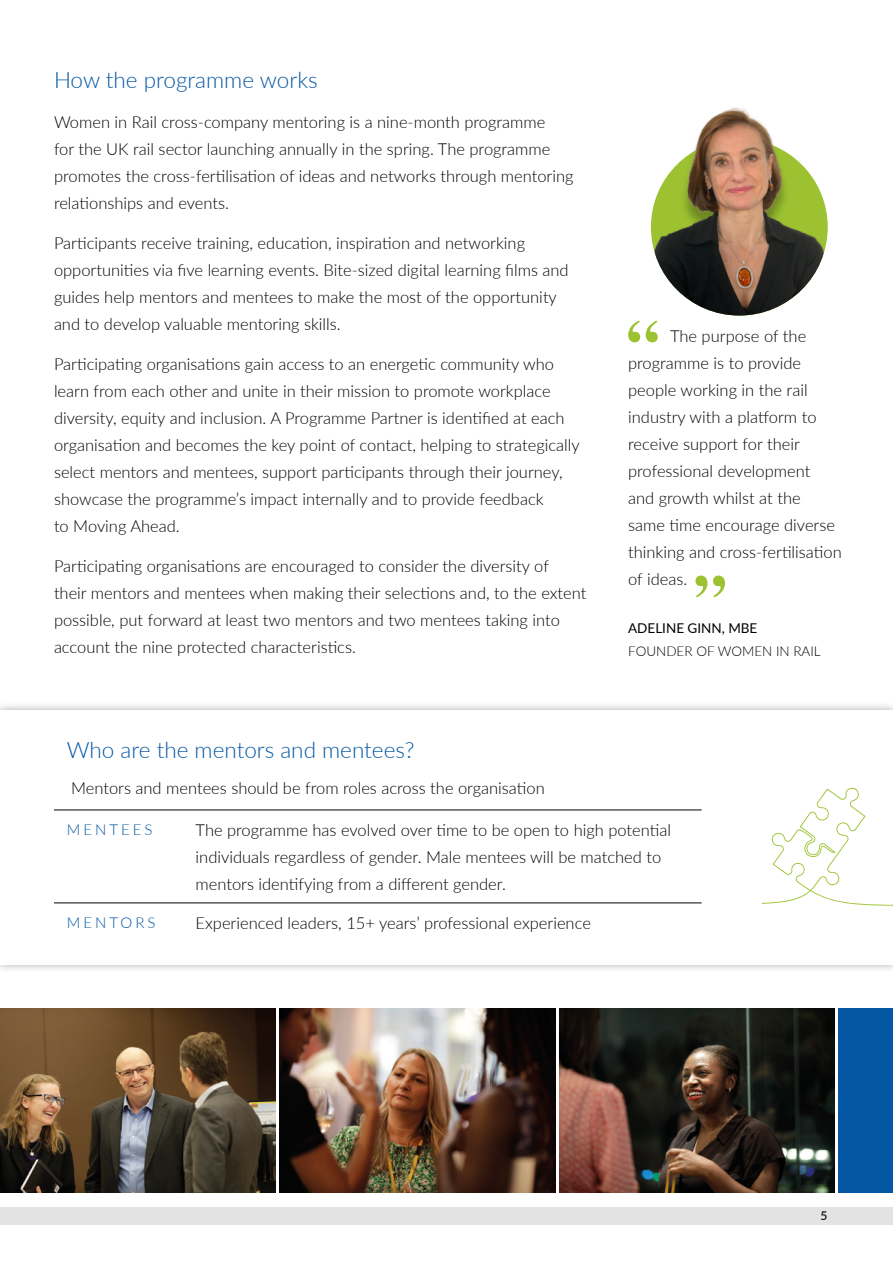
<style>
.page{position:relative;width:893px;height:1263px;background:#fff}
.page>*{position:absolute;margin:0;border:0;box-sizing:border-box;transform-origin:0 0}
.t1{font:300 22.5px "Lato";color:#0557a3}
.t2{font:300 16.5px/27px "Lato";color:#000}
.t3{font:300 15px "Lato";letter-spacing:.2em;color:#0557a3}
.Quote_source{font:300 13.5px/22.5px "Lato";color:#000}
.t4{font:500 12px "Lato";color:#000}
.s1{font-weight:400}
</style>
<div class="page">
<div style="left:839px;top:1008px;width:54px;height:184px;background:#0557a3"></div>
<div style="left:0;top:701px;width:893px;height:272px;background:#000;opacity:.3"></div>
<div style="left:0;top:710px;width:893px;height:255px;background:#fff"></div>
<hr style="left:54px;top:810px;width:129px;height:1px;background:#000">
<hr style="left:183px;top:810px;width:519px;height:1px;background:#000">
<hr style="left:54px;top:903px;width:129px;height:1px;background:#000">
<hr style="left:183px;top:903px;width:519px;height:1px;background:#000">
<svg style="left:763px;top:787px;width:130px;height:119px"></svg>
<img style="left:651px;top:105px;width:177px;height:211px;border-radius:88px">
<svg style="left:628px;top:320px;width:30px;height:22px"></svg>
<svg style="left:695px;top:575px;width:30px;height:22px"></svg>
<img style="left:0;top:1008px;width:275px;height:184px">
<img style="left:280px;top:1008px;width:275px;height:184px">
<img style="left:559px;top:1008px;width:276px;height:184px">
<div style="left:0;top:1208px;width:893px;height:17px;background:#e3e3e3"></div>
<h1 class="t1" style="left:54px;top:65px;width:265px">How the programme works</h1>
<p class="t2" style="left:54px;top:108px;width:521px">Women in Rail cross-company mentoring is a nine-month programme<br>for the UK rail sector launching annually in the spring. The programme promotes the cross-fertilisation of ideas and networks through mentoring relationships and events.</p>
<p class="t2" style="left:54px;top:229px;width:516px">Participants receive training, education, inspiration and networking opportunities via five learning events. Bite-sized digital learning films and guides help mentors and mentees to make the most of the opportunity and to develop valuable mentoring skills.</p>
<p class="t2" style="left:54px;top:350px;width:527px">Participating organisations gain access to an energetic community who learn from each other and unite in their mission to promote workplace diversity, equity and inclusion. A Programme Partner is identified at each organisation and becomes the key point of contact, helping to strategically select mentors and mentees, support participants through their journey, showcase the programme’s impact internally and to provide feedback<br>to Moving Ahead.</p>
<p class="t2" style="left:54px;top:551px;width:534px">Participating organisations are encouraged to consider the diversity of<br>their mentors and mentees when making their selections and, to the extent possible, put forward at least two mentors and two mentees taking into account the nine protected characteristics.</p>
<h1 class="t1" style="left:67px;top:734px;width:349px">Who are the mentors and mentees?</h1>
<p class="t2" style="left:71px;top:774px;width:475px">Mentors and mentees should be from roles across the organisation</p>
<p class="t2" style="left:628px;top:322px;width:180px;text-indent:42px">The purpose of the programme is to provide</p>
<p class="t2" style="left:628px;top:376px;width:190px">people working in the rail industry with a platform to</p>
<p class="t2" style="left:628px;top:430px;width:184px">receive support for their professional development</p>
<p class="t2" style="left:628px;top:484px;width:208px">and growth whilst at the same time encourage diverse</p>
<p class="t2" style="left:628px;top:538px;width:215px">thinking and cross-fertilisation of ideas.</p>
<p class="Quote_source" style="left:628px;top:617px;width:194px"><span class="s1">ADELINE GINN, MBE<br></span>FOUNDER OF WOMEN IN RAIL</p>
<p class="t3" style="left:67px;top:819px;width:87px">MENTEES</p>
<p class="t2" style="left:196px;top:816px;width:477px">The programme has evolved over time to be open to high potential</p>
<p class="t2" style="left:196px;top:843px;width:467px">individuals regardless of gender. Male mentees will be matched to mentors identifying from a different gender.</p>
<p class="t3" style="left:67px;top:912px;width:90px">MENTORS</p>
<p class="t2" style="left:196px;top:909px;width:397px">Experienced leaders, 15+ years’ professional experience</p>
<p class="t4" style="left:820px;top:1207px;width:8px">5</p>
</div>
